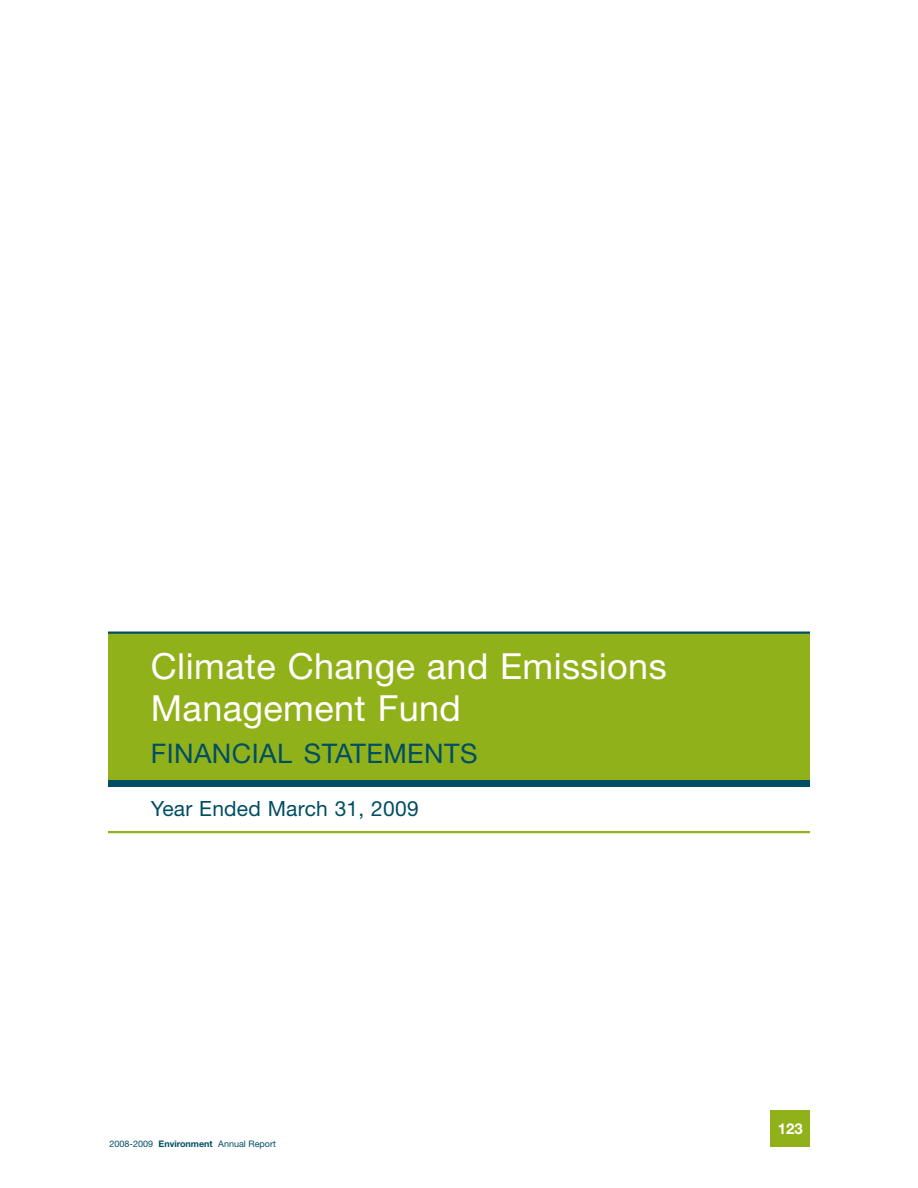
<style>
.page{position:relative;width:918px;height:1188px;background:#fff}
.page>*{position:absolute;margin:0;border:0;box-sizing:border-box;transform-origin:0 0}
.t1{font:36px/42px "Helvetica Neue";letter-spacing:.01em;color:#fff}
.t2{font:27px "Helvetica Neue";letter-spacing:.015em;color:#004e64}
.t3{font:21px "Helvetica Neue";letter-spacing:.01em;color:#004e64}
.t4{font:700 15px "Helvetica Neue";color:#fff}
.t5{font:9px "Helvetica Neue";color:#004e64}
.s1{font-weight:700}
</style>
<div class="page">
<div style="left:771px;top:1111px;width:39px;height:36px;background:#91b11b"></div>
<div style="left:108px;top:632px;width:702px;height:153px;background:#91b11b"></div>
<div style="left:108px;top:780px;width:702px;height:6px;background:#004e64"></div>
<hr style="left:108px;top:632px;width:702px;height:2px;background:#004e64">
<hr style="left:108px;top:831px;width:702px;height:2px;background:#91b11b">
<p class="t1" style="left:151px;top:645px;width:517px">Climate Change and Emissions<br>Management Fund</p>
<p class="t2" style="left:151px;top:737px;width:328px">FINANCIAL STATEMENTS</p>
<p class="t3" style="left:151px;top:796px;width:269px">Year Ended March 31, 2009</p>
<p class="t5" style="left:110px;top:1139px;width:168px">2008-2009 <span class="s1">Environment</span> Annual Report</p>
<p class="t4" style="left:778px;top:1123px;width:27px">123</p>
</div>
